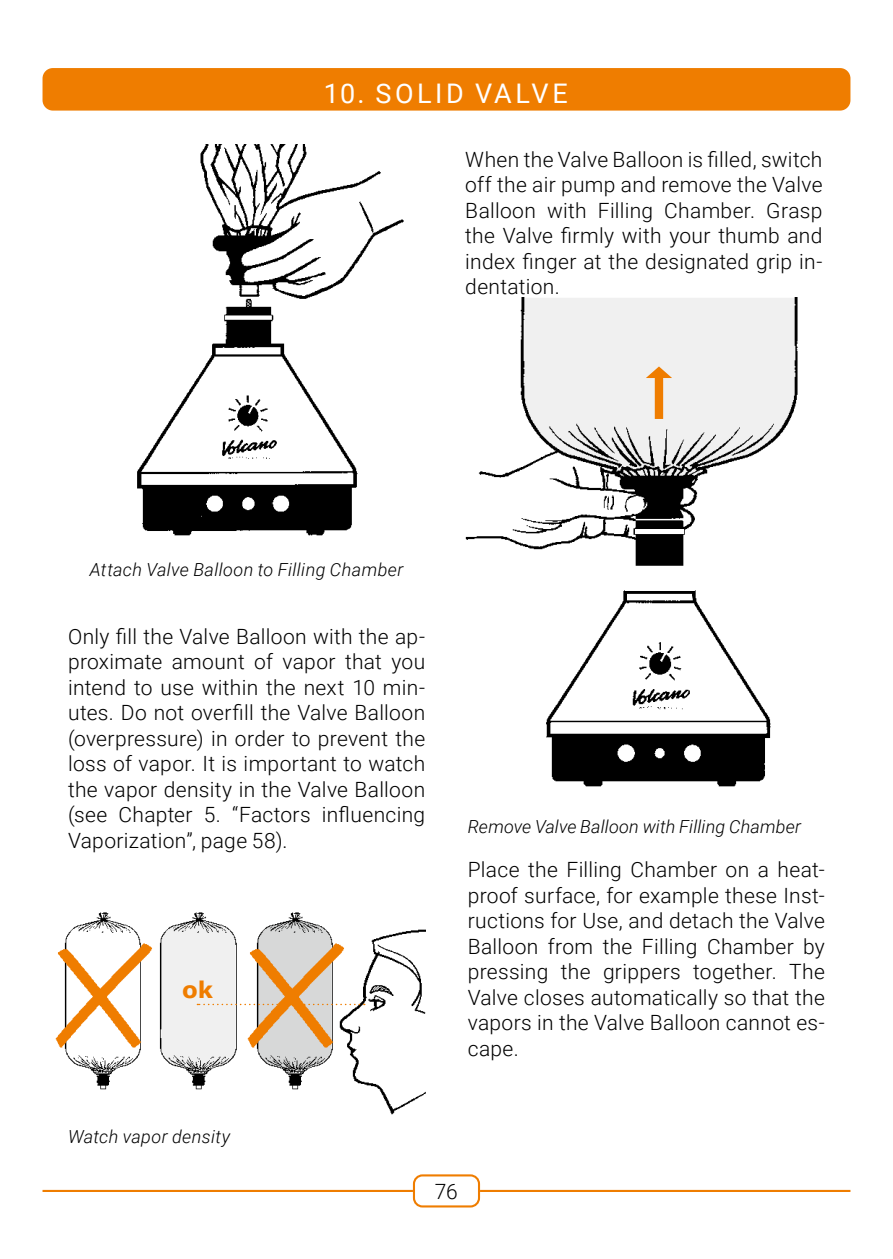
<style>
.page{position:relative;width:893px;height:1259px;background:#fff}
.page>*{position:absolute;margin:0;border:0;box-sizing:border-box;transform-origin:0 0}
.t1{font:27px "Roboto";letter-spacing:.13em;color:#fff}
.t2{font:700 22.8px "Verdana";color:#ef7d00}
.t3{font:300 21px/25.5px "Roboto";letter-spacing:.015em;color:#000;text-align:justify}
.t4{font:italic 300 18px "Roboto";letter-spacing:.01em;color:#000}
</style>
<div class="page">
<div style="left:413px;top:1174px;width:67px;height:33px;border:2px solid #ef7d00;border-radius:9px"></div>
<hr style="left:43px;top:1190px;width:370px;height:2px;background:#ef7d00">
<hr style="left:480px;top:1190px;width:370px;height:2px;background:#ef7d00">
<div style="left:43px;top:68px;width:807px;height:43px;background:#ef7d00;border-radius:10px"></div>
<img style="left:465px;top:298px;width:333px;height:489px">
<svg style="left:646px;top:366px;width:26px;height:53px"></svg>
<img style="left:352px;top:929px;width:73px;height:186px">
<img style="left:65px;top:912px;width:76px;height:177px">
<img style="left:159px;top:912px;width:52px;height:177px">
<img style="left:283px;top:912px;width:24px;height:177px">
<svg style="left:161px;top:919px;width:204px;height:151px"></svg>
<img style="left:55px;top:940px;width:97px;height:116px">
<img style="left:243px;top:940px;width:105px;height:116px">
<img style="left:137px;top:145px;width:267px;height:391px">
<svg style="left:197px;top:485px;width:36px;height:37px"></svg>
<svg style="left:262px;top:485px;width:37px;height:37px"></svg>
<p class="t1" style="left:324px;top:74px;width:246px">10. SOLID VALVE</p>
<p class="t3" style="left:465px;top:146px;width:359px">When the Valve Balloon is filled, switch off the air pump and remove the Valve Balloon with Filling Chamber. Grasp the Valve firmly with your thumb and index finger at the designated grip in&shy;dentation.</p>
<p class="t4" style="left:90px;top:557px;width:315px">Attach Valve Balloon to Filling Chamber</p>
<p class="t3" style="left:68px;top:623px;width:359px">Only fill the Valve Balloon with the ap&shy;proximate amount of vapor that you intend to use within the next 10 min&shy;utes. Do not overfill the Valve Balloon (overpressure) in order to prevent the loss of vapor. It is important to watch the vapor density in the Valve Balloon (see Chapter 5. “Factors influencing Vaporization”, page 58).</p>
<p class="t2" style="left:182px;top:974px;width:32px">ok</p>
<p class="t4" style="left:468px;top:813px;width:335px">Remove Valve Balloon with Filling Chamber</p>
<p class="t3" style="left:468px;top:856px;width:359px">Place the Filling Chamber on a heat&shy;proof surface, for example these Inst&shy;ructions for Use, and detach the Valve Balloon from the Filling Chamber by pressing the grippers together. The Valve closes automatically so that the vapors in the Valve Balloon cannot es&shy;cape.</p>
<p class="t4" style="left:68px;top:1123px;width:164px">Watch vapor density</p>
<p class="t3" style="left:435px;top:1178px;width:24px">76</p>
</div>
